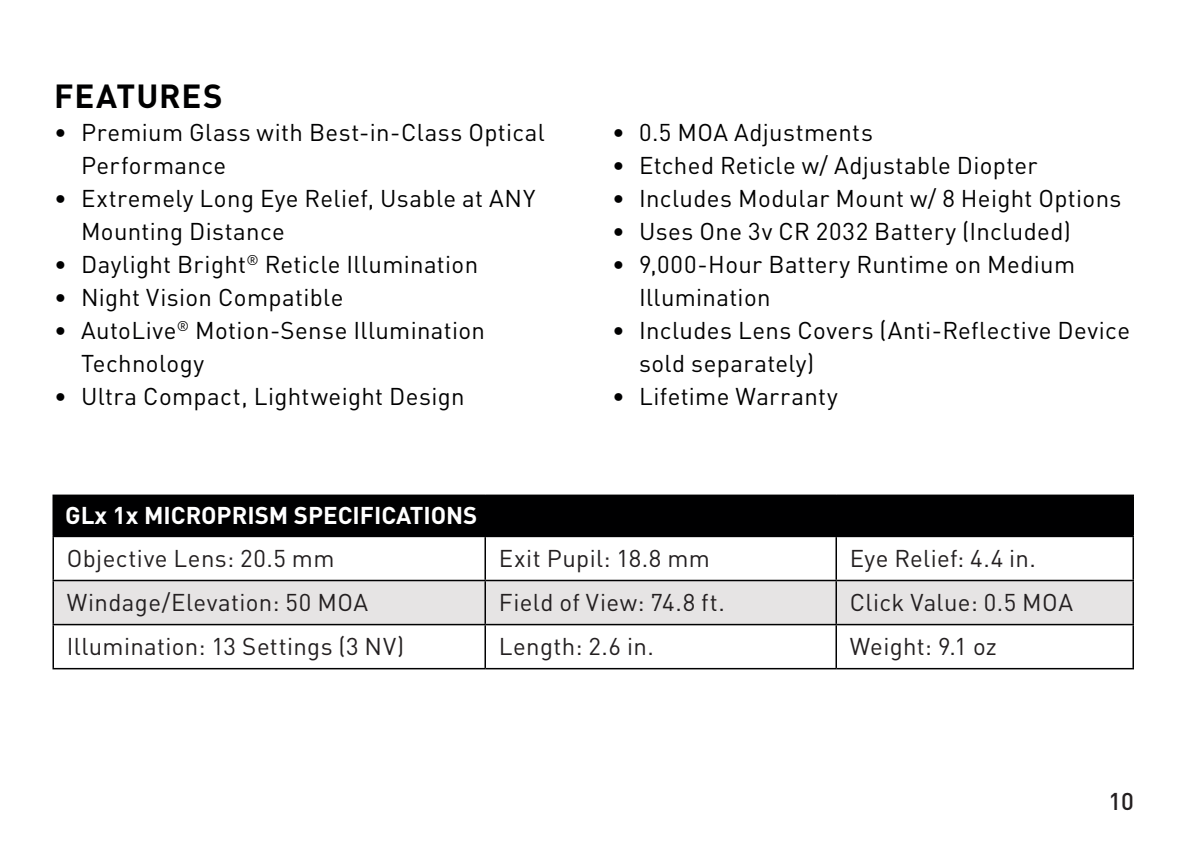
<style>
.page{position:relative;width:1188px;height:864px;background:#fff}
.page>*{position:absolute;margin:0;border:0;box-sizing:border-box;transform-origin:0 0}
.Arial_Regular_Body_Style{font:700 33px "DIN Pro";letter-spacing:.025em;color:#000001}
.t1{font:24px/33px "DIN Pro";letter-spacing:.015em;color:#000001}
.Arial_Regular_Body_Style-2{font:24px "DIN Pro";letter-spacing:.015em;color:#231f20}
.Arial_Regular_Body_Style-3{font:700 24px "DIN Pro";color:#fff}
.t2{font:500 24px "DIN Pro";color:#231f20}
</style>
<div class="page">
<div style="left:53px;top:495px;width:1080px;height:41px;background:#000001"></div>
<div style="left:54px;top:581px;width:1078px;height:43px;background:#e6e4e4"></div>
<hr style="left:52px;top:495px;width:433px;height:1px;background:#000001">
<hr style="left:52px;top:496px;width:2px;height:40px;background:#000001">
<hr style="left:836px;top:495px;width:298px;height:1px;background:#000001">
<hr style="left:1132px;top:496px;width:2px;height:40px;background:#000001">
<hr style="left:52px;top:536px;width:433px;height:1px;background:#000001">
<hr style="left:485px;top:536px;width:351px;height:1px;background:#000001">
<hr style="left:836px;top:536px;width:298px;height:1px;background:#000001">
<hr style="left:52px;top:537px;width:2px;height:43px;background:#000001">
<hr style="left:484px;top:537px;width:2px;height:43px;background:#000001">
<hr style="left:836px;top:537px;width:1px;height:43px;background:#000001">
<hr style="left:1132px;top:537px;width:2px;height:43px;background:#000001">
<hr style="left:52px;top:580px;width:433px;height:1px;background:#000001">
<hr style="left:52px;top:581px;width:2px;height:43px;background:#000001">
<hr style="left:485px;top:580px;width:351px;height:1px;background:#000001">
<hr style="left:484px;top:581px;width:2px;height:43px;background:#000001">
<hr style="left:836px;top:580px;width:298px;height:1px;background:#000001">
<hr style="left:836px;top:581px;width:1px;height:43px;background:#000001">
<hr style="left:1132px;top:581px;width:2px;height:43px;background:#000001">
<hr style="left:52px;top:624px;width:433px;height:1px;background:#000001">
<hr style="left:52px;top:625px;width:2px;height:43px;background:#000001">
<hr style="left:485px;top:624px;width:351px;height:1px;background:#000001">
<hr style="left:484px;top:625px;width:2px;height:43px;background:#000001">
<hr style="left:836px;top:624px;width:298px;height:1px;background:#000001">
<hr style="left:836px;top:625px;width:1px;height:43px;background:#000001">
<hr style="left:1132px;top:625px;width:2px;height:43px;background:#000001">
<hr style="left:52px;top:668px;width:433px;height:1px;background:#000001">
<hr style="left:485px;top:668px;width:351px;height:1px;background:#000001">
<hr style="left:836px;top:668px;width:298px;height:1px;background:#000001">
<p class="Arial_Regular_Body_Style" style="left:54px;top:69px;width:170px">FEATURES</p>
<p class="t1" style="left:81px;top:113px;width:465px;text-indent:-27px">• Premium Glass with Best-in-Class Optical<br>Performance</p>
<p class="t1" style="left:81px;top:179px;width:456px;text-indent:-27px">• Extremely Long Eye Relief, Usable at ANY<br>Mounting Distance</p>
<p class="t1" style="left:54px;top:245px;width:426px">• Daylight Bright<sup>®</sup> Reticle Illumination</p>
<p class="t1" style="left:54px;top:278px;width:291px">• Night Vision Compatible</p>
<p class="t1" style="left:81px;top:311px;width:406px;text-indent:-27px">• AutoLive<sup>®</sup> Motion-Sense Illumination<br>Technology</p>
<p class="t1" style="left:54px;top:377px;width:412px">• Ultra Compact, Lightweight Design</p>
<p class="t1" style="left:612px;top:113px;width:262px">• 0.5 MOA Adjustments</p>
<p class="t1" style="left:612px;top:146px;width:427px">• Etched Reticle w/ Adjustable Diopter</p>
<p class="t1" style="left:612px;top:179px;width:511px">• Includes Modular Mount w/ 8 Height Options</p>
<p class="t1" style="left:612px;top:212px;width:460px">• Uses One 3v CR 2032 Battery (Included)</p>
<p class="t1" style="left:639px;top:245px;width:438px;text-indent:-27px">• 9,000-Hour Battery Runtime on Medium<br>Illumination</p>
<p class="t1" style="left:639px;top:311px;width:493px;text-indent:-27px">• Includes Lens Covers (Anti-Reflective Device sold separately)</p>
<p class="t1" style="left:612px;top:377px;width:227px">• Lifetime Warranty</p>
<p class="Arial_Regular_Body_Style-3" style="left:65px;top:496px;width:414px">GLx 1x MICROPRISM SPECIFICATIONS</p>
<p class="Arial_Regular_Body_Style-2" style="left:67px;top:539px;width:269px">Objective Lens: 20.5 mm</p>
<p class="Arial_Regular_Body_Style-2" style="left:499px;top:539px;width:213px">Exit Pupil: 18.8 mm</p>
<p class="Arial_Regular_Body_Style-2" style="left:850px;top:539px;width:188px">Eye Relief: 4.4 in.</p>
<p class="Arial_Regular_Body_Style-2" style="left:67px;top:584px;width:303px">Windage/Elevation: 50 MOA</p>
<p class="Arial_Regular_Body_Style-2" style="left:499px;top:584px;width:228px">Field of View: 74.8 ft.</p>
<p class="Arial_Regular_Body_Style-2" style="left:850px;top:584px;width:225px">Click Value: 0.5 MOA</p>
<p class="Arial_Regular_Body_Style-2" style="left:67px;top:628px;width:339px">Illumination: 13 Settings (3 NV)</p>
<p class="Arial_Regular_Body_Style-2" style="left:499px;top:628px;width:157px">Length: 2.6 in.</p>
<p class="Arial_Regular_Body_Style-2" style="left:850px;top:628px;width:149px">Weight: 9.1 oz</p>
<p class="t2" style="left:1108px;top:782px;width:27px">10</p>
</div>
